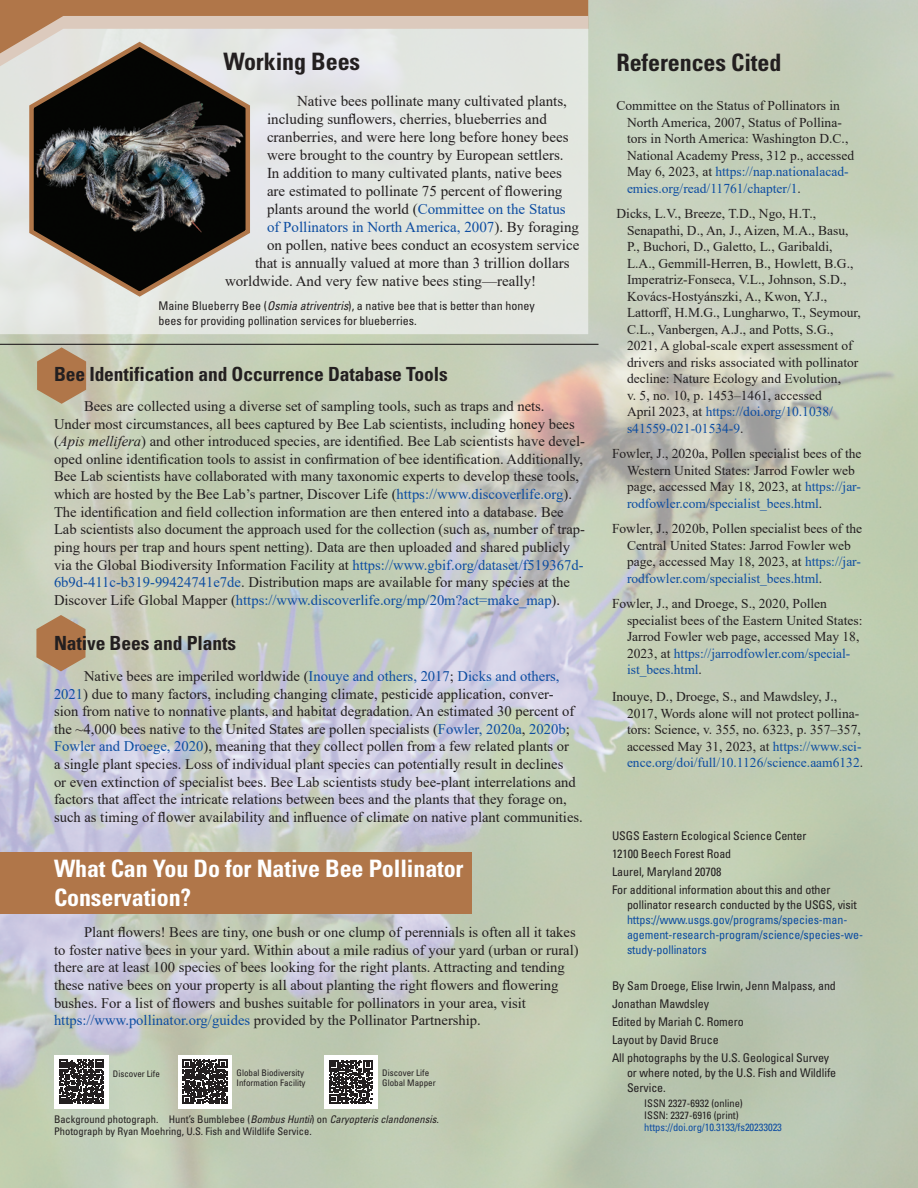
<style>
.page{position:relative;width:918px;height:1188px;background:#fff}
.page>*{position:absolute;margin:0;border:0;box-sizing:border-box;transform-origin:0 0}
.Heading_1{font:700 condensed 24px/28.5px "Univers";letter-spacing:-.005em;color:#fff}
.Heading_1-2{font:700 condensed 24px "Univers";letter-spacing:-.005em;color:#231f20}
.Heading_1_sidebar{font:700 condensed 24px "Univers";letter-spacing:-.005em;color:#231f20}
.Heading_2{font:700 condensed 19.5px "Univers";letter-spacing:-.005em;color:#231f20}
.Body_Text{font:15px "Times New Roman";color:#231f20}
.Body_Text-2{font:15px "Times New Roman";color:#0d4da1}
.Body_Text-3{font:14.7px/17.7px "Times New Roman";color:#231f20}
.Reference{font:13.5px/16.5px "Times New Roman";color:#231f20}
.Colophon{font:condensed 12px/15px "Univers";letter-spacing:-.005em;color:#231f20}
.Colophon-2{font:condensed 12px/15px "Univers";letter-spacing:-.005em;color:#0d4da1}
.FigureCaption{font:condensed 12px/15px "Univers";color:#231f20}
.PhotoCredit{font:condensed 10.5px/12px "Univers";color:#231f20}
.ISSN{font:condensed 10.5px "Univers";color:#231f20}
.DOI{font:condensed 10.5px "Univers";letter-spacing:-.005em;color:#0d4da1}
.PhotoCredit-2{font:condensed 9px/10.5px "Univers";color:#231f20}
.s1{color:#0d4da1}
.s2{color:#231f20}
.s3{font-style:italic}
</style>
<div class="page">
<img style="left:0;top:0;width:918px;height:1188px">
<div style="left:0;top:0;width:588px;height:16px;background:#b07649"></div>
<svg style="left:0;top:16px;width:588px;height:318px;background:#e2e4df"></svg>
<hr style="left:0;top:344px;width:598px;height:1px;background:#231f20">
<svg style="left:37px;top:347px;width:49px;height:57px;background:#b58b65"></svg>
<svg style="left:36px;top:615px;width:50px;height:56px;background:#b58c66"></svg>
<div style="left:0;top:852px;width:472px;height:61px;background:#b07649"></div>
<div style="left:324px;top:1055px;width:54px;height:54px;background:#fff"></div>
<svg style="left:329px;top:1060px;width:44px;height:44px"></svg>
<div style="left:54px;top:1055px;width:54px;height:54px;background:#fff"></div>
<svg style="left:59px;top:1060px;width:45px;height:44px"></svg>
<div style="left:178px;top:1055px;width:54px;height:54px;background:#fff"></div>
<svg style="left:183px;top:1060px;width:44px;height:44px"></svg>
<svg style="left:27px;top:39px;width:227px;height:260px;background:#62605c"></svg>
<h1 class="Heading_1_sidebar" style="left:224px;top:47px;width:138px">Working Bees</h1>
<p class="Body_Text" style="left:297px;top:91px;width:271px">Native bees pollinate many cultivated plants,</p>
<p class="Body_Text" style="left:267px;top:109px;width:281px">including sunflowers, cherries, blueberries and</p>
<p class="Body_Text" style="left:267px;top:127px;width:303px">cranberries, and were here long before honey bees</p>
<p class="Body_Text" style="left:267px;top:145px;width:298px">were brought to the country by European settlers.</p>
<p class="Body_Text" style="left:267px;top:163px;width:296px">In addition to many cultivated plants, native bees</p>
<p class="Body_Text" style="left:267px;top:181px;width:297px">are estimated to pollinate 75 percent of flowering</p>
<p class="Body_Text" style="left:267px;top:199px;width:300px">plants around the world (<span class="s1">Committee on the Status</span></p>
<p class="Body_Text-2" style="left:267px;top:217px;width:314px">of Pollinators in North America, 2007<span class="s2">). By foraging</span></p>
<p class="Body_Text" style="left:267px;top:235px;width:314px">on pollen, native bees conduct an ecosystem service</p>
<p class="Body_Text" style="left:255px;top:253px;width:316px">that is annually valued at more than 3 trillion dollars</p>
<p class="Body_Text" style="left:225px;top:271px;width:313px">worldwide. And very few native bees sting—really!</p>
<p class="FigureCaption" style="left:158px;top:298px;width:378px">Maine Blueberry Bee (<span class="s3">Osmia atriventris</span>), a native bee that is better than honey bees for providing pollination services for blueberries.</p>
<h2 class="Heading_2" style="left:54px;top:362px;width:395px">Bee Identification and Occurrence Database Tools</h2>
<p class="Body_Text-3" style="left:54px;top:397px;width:532px;text-indent:30px">Bees are collected using a diverse set of sampling tools, such as traps and nets.<br>Under most circumstances, all bees captured by Bee Lab scientists, including honey bees (<span class="s3">Apis mellifera</span>) and other introduced species, are identified. Bee Lab scientists have devel&shy;oped online identification tools to assist in confirmation of bee identification. Additionally, Bee Lab scientists have collaborated with many taxonomic experts to develop these tools, which are hosted by the Bee Lab’s partner, Discover Life (<span class="s1">https://www.discoverlife.org</span>).<br>The identification and field collection information are then entered into a database. Bee Lab scientists also document the approach used for the collection (such as, number of trap&shy;ping hours per trap and hours spent netting). Data are then uploaded and shared publicly via the Global Biodiversity Information Facility at <span class="s1">https://www.gbif.org/dataset/f519367d-6b9d-411c-b319-99424741e7de</span>. Distribution maps are available for many species at the Discover Life Global Mapper (<span class="s1">https://www.discoverlife.org/mp/20m?act=make_map</span>).</p>
<h2 class="Heading_2" style="left:54px;top:631px;width:184px">Native Bees and Plants</h2>
<p class="Body_Text-3" style="left:54px;top:667px;width:530px;text-indent:30px">Native bees are imperiled worldwide (<span class="s1">Inouye and others, 2017</span>; <span class="s1">Dicks and others, 2021</span>) due to many factors, including changing climate, pesticide application, conver-<br>sion from native to nonnative plants, and habitat degradation. An estimated 30 percent of the ~4,000 bees native to the United States are pollen specialists (<span class="s1">Fowler, 2020a</span>, <span class="s1">2020b</span>; <span class="s1">Fowler and Droege, 2020</span>), meaning that they collect pollen from a few related plants or<br>a single plant species. Loss of individual plant species can potentially result in declines<br>or even extinction of specialist bees. Bee Lab scientists study bee-plant interrelations and factors that affect the intricate relations between bees and the plants that they forage on, such as timing of flower availability and influence of climate on native plant communities.</p>
<h1 class="Heading_1" style="left:54px;top:855px;width:411px">What Can You Do for Native Bee Pollinator<br>Conservation?</h1>
<p class="Body_Text-3" style="left:54px;top:923px;width:526px;text-indent:30px">Plant flowers! Bees are tiny, one bush or one clump of perennials is often all it takes to foster native bees in your yard. Within about a mile radius of your yard (urban or rural) there are at least 100 species of bees looking for the right plants. Attracting and tending these native bees on your property is all about planting the right flowers and flowering bushes. For a list of flowers and bushes suitable for pollinators in your area, visit <span class="s1">https://www.pollinator.org/guides</span> provided by the Pollinator Partnership.</p>
<p class="PhotoCredit-2" style="left:113px;top:1069px;width:48px">Discover Life</p>
<p class="PhotoCredit-2" style="left:237px;top:1067px;width:70px">Global Biodiversity<br>Information Facility</p>
<p class="PhotoCredit-2" style="left:382px;top:1067px;width:55px">Discover Life<br>Global Mapper</p>
<p class="PhotoCredit" style="left:54px;top:1114px;width:386px">Background photograph. Hunt’s Bumblebee (<span class="s3">Bombus Huntii</span>) on <span class="s3">Caryopteris clandonensis.<br></span>Photograph by Ryan Moehring, U.S. Fish and Wildlife Service.</p>
<h1 class="Heading_1-2" style="left:616px;top:48px;width:166px">References Cited</h1>
<p class="Reference" style="left:627px;top:97px;width:229px;text-indent:-10px">Committee on the Status of Pollinators in North America, 2007, Status of Pollina&shy;tors in North America: Washington D.C., National Academy Press, 312 p., accessed May 6, 2023, at <span class="s1">https://nap.nationalacad&shy;emies.org/read/11761/chapter/1</span>.</p>
<p class="Reference" style="left:627px;top:205px;width:235px;text-indent:-10px">Dicks, L.V., Breeze, T.D., Ngo, H.T., Senapathi, D., An, J., Aizen, M.A., Basu, P., Buchori, D., Galetto, L., Garibaldi, L.A., Gemmill-Herren, B., Howlett, B.G., Imperatriz-Fonseca, V.L., Johnson, S.D., Kovács-Hostyánszki, A., Kwon, Y.J., Lattorff, H.M.G., Lungharwo, T., Seymour, C.L., Vanbergen, A.J., and Potts, S.G., 2021, A global-scale expert assessment of drivers and risks associated with pollinator decline: Nature Ecology and Evolution,<br>v. 5, no. 10, p. 1453–1461, accessed<br>April 2023, at <span class="s1">https://doi.org/10.1038/ s41559-021-01534-9</span>.</p>
<p class="Reference" style="left:627px;top:445px;width:236px;text-indent:-15px">Fowler, J., 2020a, Pollen specialist bees of the Western United States: Jarrod Fowler web page, accessed May 18, 2023, at <span class="s1">https://jar&shy;rodfowler.com/specialist_bees.html</span>.</p>
<p class="Reference" style="left:627px;top:520px;width:237px;text-indent:-15px">Fowler, J., 2020b, Pollen specialist bees of the Central United States: Jarrod Fowler web page, accessed May 18, 2023, at <span class="s1">https://jar&shy;rodfowler.com/specialist_bees.html</span>.</p>
<p class="Reference" style="left:627px;top:595px;width:237px;text-indent:-15px">Fowler, J., and Droege, S., 2020, Pollen specialist bees of the Eastern United States:<br>Jarrod Fowler web page, accessed May 18, 2023, at <span class="s1">https://jarrodfowler.com/special&shy;ist_bees.html</span>.</p>
<p class="Reference" style="left:627px;top:688px;width:238px;text-indent:-15px">Inouye, D., Droege, S., and Mawdsley, J., 2017, Words alone will not protect pollina&shy;tors: Science, v. 355, no. 6323, p. 357–357, accessed May 31, 2023, at <span class="s1">https://www.sci&shy;ence.org/doi/full/10.1126/science.aam6132</span>.</p>
<p class="Colophon" style="left:612px;top:828px;width:196px">USGS Eastern Ecological Science Center</p>
<p class="Colophon" style="left:612px;top:846px;width:121px">12100 Beech Forest Road</p>
<p class="Colophon" style="left:612px;top:864px;width:111px">Laurel, Maryland 20708</p>
<p class="Colophon-2" style="left:627px;top:882px;width:238px;text-indent:-15px"><span class="s2">For additional information about this and other pollinator research conducted by the USGS, visit </span>https://www.usgs.gov/programs/species-man&shy;agement-research-program/science/species-we&shy;study-pollinators</p>
<p class="Colophon" style="left:612px;top:978px;width:225px">By Sam Droege, Elise Irwin, Jenn Malpass, and</p>
<p class="Colophon" style="left:612px;top:996px;width:99px">Jonathan Mawdsley</p>
<p class="Colophon" style="left:612px;top:1014px;width:133px">Edited by Mariah C. Romero</p>
<p class="Colophon" style="left:612px;top:1032px;width:108px">Layout by David Bruce</p>
<p class="Colophon" style="left:627px;top:1050px;width:211px;text-indent:-15px">All photographs by the U.S. Geological Survey or where noted, by the U.S. Fish and Wildlife<br>Service.</p>
<p class="ISSN" style="left:644px;top:1096px;width:100px">ISSN 2327-6932 (online)</p>
<p class="ISSN" style="left:644px;top:1109px;width:96px">ISSN: 2327-6916 (print)</p>
<p class="DOI" style="left:644px;top:1121px;width:139px">https://doi.org/10.3133/fs20233023</p>
</div>
